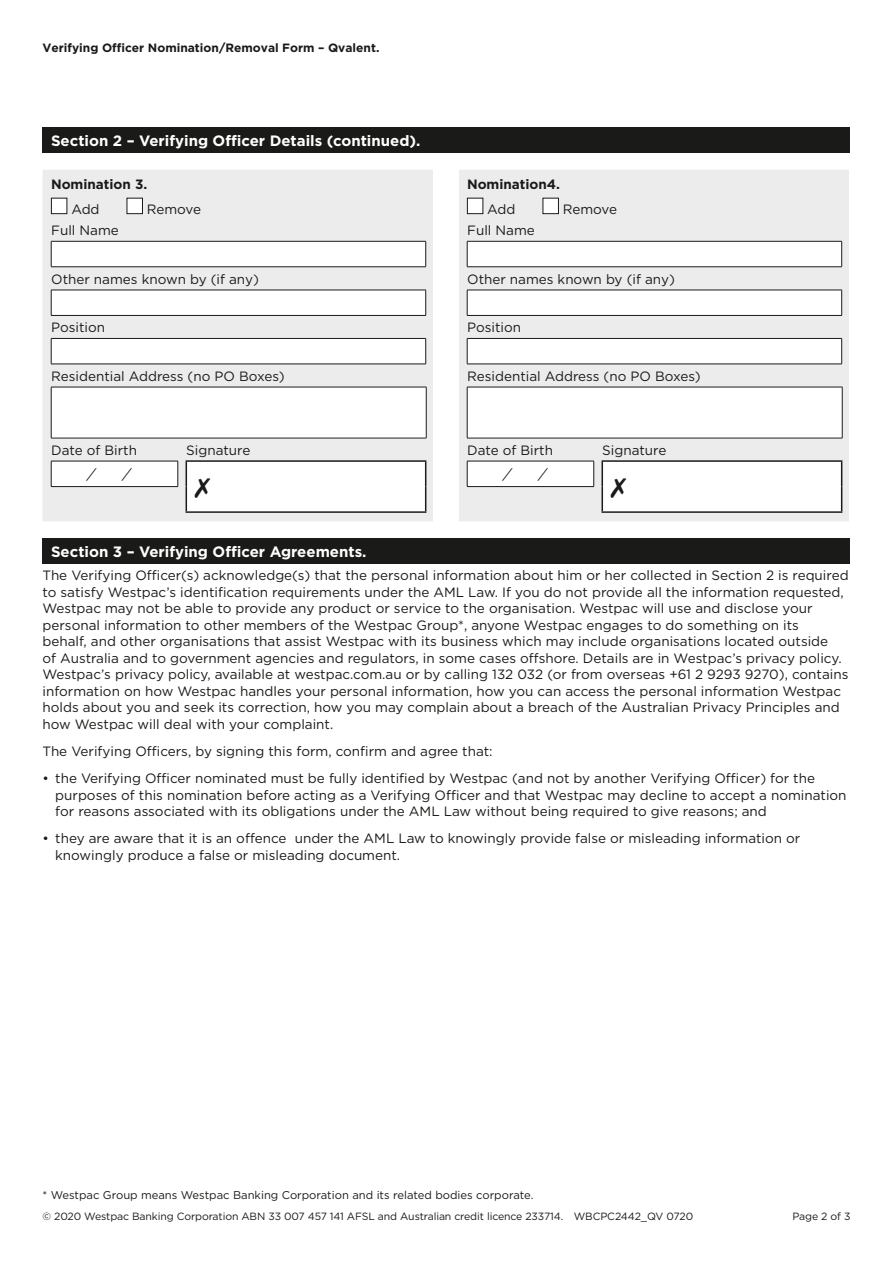
<style>
.page{position:relative;width:893px;height:1263px;background:#fff}
.page>*{position:absolute;margin:0;border:0;box-sizing:border-box;transform-origin:0 0}
.t1{font:700 15px "Gotham";color:#fff}
.t2{font:13.5px/16.5px "Gotham";color:#1a1a18}
.t3{font:700 13.5px "Gotham";color:#1a1a18}
.t4{font:italic 13.5px "Gotham";color:#1a1a18}
.t5{font:700 12px "Gotham";color:#1a1a18}
.t6{font:11.25px "Gotham";color:#1a1a18}
.t7{font:10.5px "Gotham";letter-spacing:-.01em;color:#1a1a18}
</style>
<div class="page">
<div style="left:43px;top:128px;width:807px;height:25px;background:#1a1a18"></div>
<div style="left:43px;top:170px;width:806px;height:351px;background:#ececed"></div>
<div style="left:433px;top:170px;width:25px;height:351px;background:#fff"></div>
<div style="left:51px;top:198px;width:16px;height:16px;background:#fff"></div>
<div style="left:51px;top:198px;width:16px;height:16px;border:1px solid #1a1a18"></div>
<div style="left:127px;top:198px;width:15px;height:16px;background:#fff"></div>
<div style="left:127px;top:198px;width:16px;height:16px;border:1px solid #1a1a18"></div>
<div style="left:51px;top:241px;width:375px;height:26px;background:#fff"></div>
<hr style="left:51px;top:241px;width:375px;height:1px;background:#1a1a18">
<svg style="left:51px;top:241px;width:1px;height:25px"></svg>
<svg style="left:425px;top:241px;width:1px;height:25px"></svg>
<hr style="left:51px;top:266px;width:375px;height:1px;background:#1a1a18">
<div style="left:51px;top:290px;width:375px;height:25px;background:#fff"></div>
<hr style="left:51px;top:290px;width:375px;height:1px;background:#1a1a18">
<svg style="left:51px;top:290px;width:1px;height:25px"></svg>
<svg style="left:425px;top:290px;width:1px;height:25px"></svg>
<hr style="left:51px;top:315px;width:375px;height:1px;background:#1a1a18">
<div style="left:51px;top:338px;width:375px;height:26px;background:#fff"></div>
<hr style="left:51px;top:338px;width:375px;height:1px;background:#1a1a18">
<svg style="left:51px;top:339px;width:1px;height:25px"></svg>
<svg style="left:425px;top:339px;width:1px;height:25px"></svg>
<hr style="left:51px;top:364px;width:375px;height:1px;background:#1a1a18">
<div style="left:51px;top:387px;width:375px;height:51px;background:#fff"></div>
<hr style="left:51px;top:387px;width:375px;height:1px;background:#1a1a18">
<hr style="left:51px;top:387px;width:1px;height:51px;background:#1a1a18">
<hr style="left:426px;top:387px;width:1px;height:51px;background:#1a1a18">
<hr style="left:51px;top:438px;width:375px;height:1px;background:#1a1a18">
<hr style="left:186px;top:460px;width:240px;height:2px;background:#1a1a18">
<hr style="left:186px;top:511px;width:240px;height:2px;background:#1a1a18">
<div style="left:467px;top:198px;width:16px;height:16px;background:#fff"></div>
<div style="left:467px;top:198px;width:16px;height:16px;border:1px solid #1a1a18"></div>
<div style="left:543px;top:198px;width:15px;height:16px;background:#fff"></div>
<div style="left:543px;top:198px;width:16px;height:16px;border:1px solid #1a1a18"></div>
<div style="left:467px;top:241px;width:375px;height:26px;background:#fff"></div>
<hr style="left:467px;top:241px;width:375px;height:1px;background:#1a1a18">
<svg style="left:467px;top:241px;width:1px;height:25px"></svg>
<svg style="left:841px;top:241px;width:1px;height:25px"></svg>
<hr style="left:467px;top:266px;width:375px;height:1px;background:#1a1a18">
<div style="left:467px;top:290px;width:375px;height:25px;background:#fff"></div>
<hr style="left:467px;top:290px;width:375px;height:1px;background:#1a1a18">
<svg style="left:467px;top:290px;width:1px;height:25px"></svg>
<svg style="left:841px;top:290px;width:1px;height:25px"></svg>
<hr style="left:467px;top:315px;width:375px;height:1px;background:#1a1a18">
<div style="left:467px;top:338px;width:375px;height:26px;background:#fff"></div>
<hr style="left:467px;top:338px;width:375px;height:1px;background:#1a1a18">
<svg style="left:467px;top:339px;width:1px;height:25px"></svg>
<svg style="left:841px;top:339px;width:1px;height:25px"></svg>
<hr style="left:467px;top:364px;width:375px;height:1px;background:#1a1a18">
<div style="left:467px;top:387px;width:375px;height:51px;background:#fff"></div>
<hr style="left:467px;top:387px;width:375px;height:1px;background:#1a1a18">
<hr style="left:467px;top:387px;width:1px;height:51px;background:#1a1a18">
<hr style="left:842px;top:387px;width:1px;height:51px;background:#1a1a18">
<hr style="left:467px;top:438px;width:375px;height:1px;background:#1a1a18">
<hr style="left:601px;top:460px;width:241px;height:2px;background:#1a1a18">
<hr style="left:601px;top:511px;width:241px;height:2px;background:#1a1a18">
<div style="left:43px;top:538px;width:807px;height:25px;background:#1a1a18"></div>
<svg style="left:51px;top:461px;width:375px;height:51px"></svg>
<svg style="left:467px;top:461px;width:375px;height:51px"></svg>
<p class="t5" style="left:43px;top:40px;width:338px">Verifying Officer Nomination/Removal Form – Qvalent.</p>
<p class="t1" style="left:51px;top:131px;width:371px">Section 2 – Verifying Officer Details (continued).</p>
<p class="t3" style="left:51px;top:175px;width:98px">Nomination 3.</p>
<p class="t2" style="left:71px;top:201px;width:30px">Add</p>
<p class="t2" style="left:147px;top:201px;width:56px">Remove</p>
<p class="t2" style="left:51px;top:222px;width:69px">Full Name</p>
<p class="t2" style="left:51px;top:271px;width:209px">Other names known by (if any)</p>
<p class="t2" style="left:51px;top:319px;width:55px">Position</p>
<p class="t2" style="left:51px;top:368px;width:235px">Residential Address (no PO Boxes)</p>
<p class="t2" style="left:51px;top:442px;width:87px">Date of Birth</p>
<p class="t2" style="left:186px;top:442px;width:66px">Signature</p>
<p class="t4" style="left:88px;top:466px;width:8px">/</p>
<p class="t4" style="left:123px;top:466px;width:8px">/</p>
<p class="t3" style="left:467px;top:175px;width:95px">Nomination4.</p>
<p class="t2" style="left:487px;top:201px;width:30px">Add</p>
<p class="t2" style="left:563px;top:201px;width:56px">Remove</p>
<p class="t2" style="left:467px;top:222px;width:69px">Full Name</p>
<p class="t2" style="left:467px;top:271px;width:209px">Other names known by (if any)</p>
<p class="t2" style="left:467px;top:319px;width:55px">Position</p>
<p class="t2" style="left:467px;top:368px;width:235px">Residential Address (no PO Boxes)</p>
<p class="t2" style="left:467px;top:442px;width:87px">Date of Birth</p>
<p class="t2" style="left:602px;top:442px;width:66px">Signature</p>
<p class="t4" style="left:504px;top:466px;width:8px">/</p>
<p class="t4" style="left:539px;top:466px;width:8px">/</p>
<p class="t1" style="left:51px;top:541px;width:317px">Section 3 – Verifying Officer Agreements.</p>
<p class="t2" style="left:43px;top:567px;width:808px">The Verifying Officer(s) acknowledge(s) that the personal information about him or her collected in Section 2 is required to satisfy Westpac’s identification requirements under the AML Law. If you do not provide all the information requested, Westpac may not be able to provide any product or service to the organisation. Westpac will use and disclose your personal information to other members of the Westpac Group*, anyone Westpac engages to do something on its<br>behalf, and other organisations that assist Westpac with its business which may include organisations located outside<br>of Australia and to government agencies and regulators, in some cases offshore. Details are in Westpac’s privacy policy.<br>Westpac’s privacy policy, available at westpac.com.au or by calling 132 032 (or from overseas +61 2 9293 9270), contains information on how Westpac handles your personal information, how you can access the personal information Westpac holds about you and seek its correction, how you may complain about a breach of the Australian Privacy Principles and how Westpac will deal with your complaint.</p>
<p class="t2" style="left:43px;top:743px;width:452px">The Verifying Officers, by signing this form, confirm and agree that:</p>
<p class="t2" style="left:55px;top:770px;width:793px;text-indent:-13px">• the Verifying Officer nominated must be fully identified by Westpac (and not by another Verifying Officer) for the purposes of this nomination before acting as a Verifying Officer and that Westpac may decline to accept a nomination for reasons associated with its obligations under the AML Law without being required to give reasons; and</p>
<p class="t2" style="left:55px;top:830px;width:747px;text-indent:-13px">• they are aware that it is an offence under the AML Law to knowingly provide false or misleading information or knowingly produce a false or misleading document.</p>
<p class="t6" style="left:43px;top:1188px;width:492px">* Westpac Group means Westpac Banking Corporation and its related bodies corporate.</p>
<p class="t7" style="left:43px;top:1210px;width:652px">© 2020 Westpac Banking Corporation ABN 33 007 457 141 AFSL and Australian credit licence 233714. WBCPC2442_QV 0720</p>
<p class="t7" style="left:792px;top:1210px;width:59px">Page 2 of 3</p>
</div>
